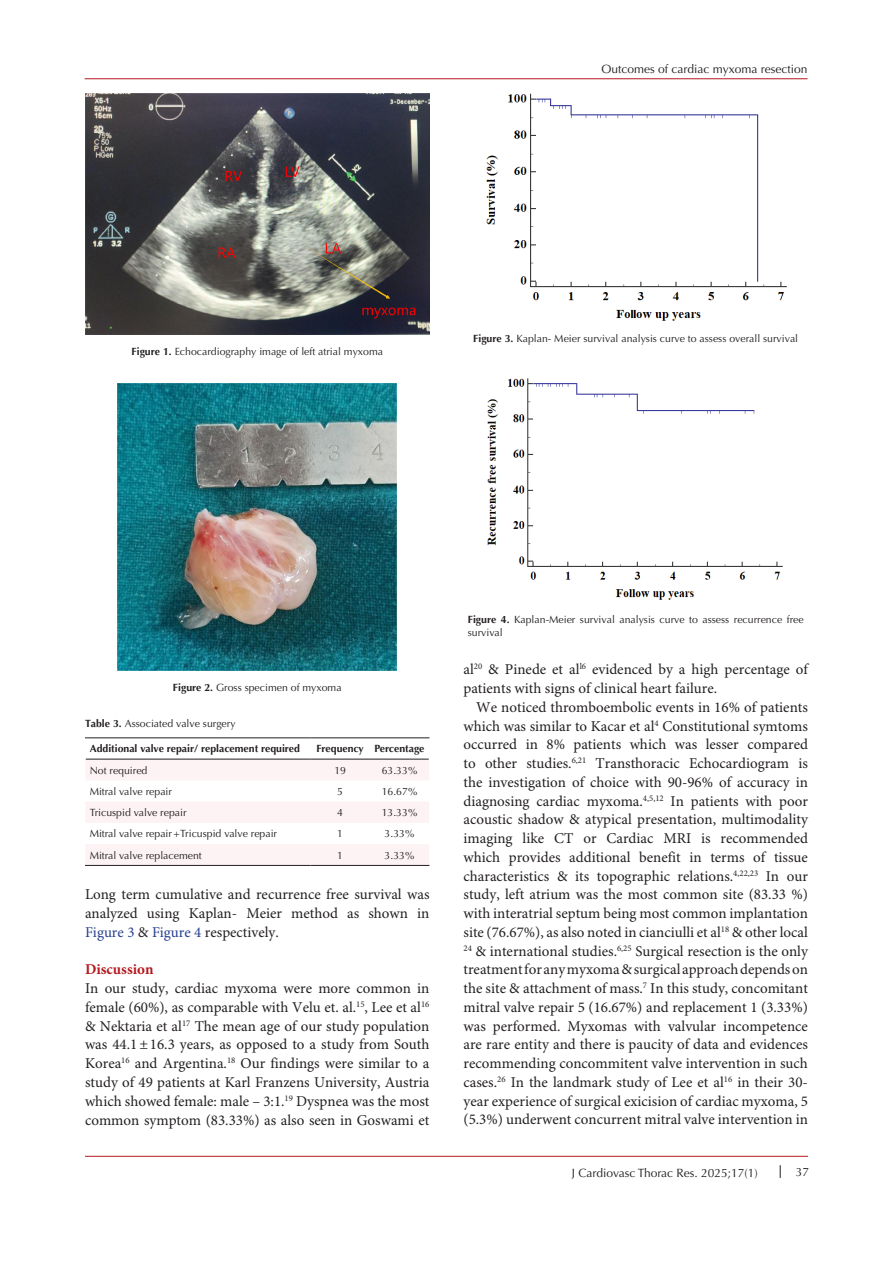
<style>
.page{position:relative;width:893px;height:1263px;background:#fff}
.page>*{position:absolute;margin:0;border:0;box-sizing:border-box;transform-origin:0 0}
.t1{font:15px/18.8px "Minion Pro";color:#231f20;text-align:justify}
.t2{font:700 15px "Minion Pro";color:#b4191e}
.t3{font:12px "Optima LT Std";color:#231f20}
.t4{font:10.5px/13.5px "Optima LT Std";color:#231f20}
.t5{font:700 10.5px "Optima LT Std";color:#231f20}
.s1{font-weight:700}
.s2{color:#253f8e}
</style>
<div class="page">
<hr style="left:85px;top:78px;width:722px;height:1px;background:#b4191e">
<hr style="left:85px;top:1156px;width:723px;height:1px;background:#b4191e">
<svg style="left:780px;top:1165px;width:1px;height:13px"></svg>
<svg style="left:85px;top:759px;width:344px;height:106px"></svg>
<hr style="left:85px;top:737px;width:225px;height:1px;background:#231f20">
<hr style="left:310px;top:737px;width:60px;height:1px;background:#231f20">
<hr style="left:370px;top:737px;width:59px;height:1px;background:#231f20">
<hr style="left:86px;top:759px;width:224px;height:1px;background:#231f20">
<hr style="left:310px;top:759px;width:60px;height:1px;background:#231f20">
<hr style="left:370px;top:759px;width:59px;height:1px;background:#231f20">
<hr style="left:85px;top:865px;width:225px;height:1px;background:#231f20">
<hr style="left:310px;top:865px;width:60px;height:1px;background:#231f20">
<hr style="left:370px;top:865px;width:59px;height:1px;background:#231f20">
<img style="left:85px;top:94px;width:345px;height:241px">
<img style="left:118px;top:384px;width:279px;height:287px">
<img style="left:486px;top:94px;width:300px;height:227px">
<img style="left:487px;top:378px;width:296px;height:222px">
<p class="t3" style="left:602px;top:62px;width:207px">Outcomes of cardiac myxoma resection</p>
<p class="t4" style="left:132px;top:345px;width:253px"><span class="s1">Figure 1.</span> Echocardiography image of left atrial myxoma</p>
<p class="t4" style="left:473px;top:332px;width:327px"><span class="s1">Figure 3.</span> Kaplan- Meier survival analysis curve to assess overall survival</p>
<p class="t4" style="left:173px;top:681px;width:170px"><span class="s1">Figure 2.</span> Gross specimen of myxoma</p>
<p class="t4" style="left:85px;top:717px;width:152px"><span class="s1">Table 3.</span> Associated valve surgery</p>
<p class="t5" style="left:90px;top:743px;width:212px">Additional valve repair/ replacement required</p>
<p class="t5" style="left:317px;top:743px;width:49px">Frequency</p>
<p class="t5" style="left:375px;top:743px;width:51px">Percentage</p>
<p class="t4" style="left:90px;top:763px;width:59px">Not required</p>
<p class="t4" style="left:334px;top:763px;width:13px">19</p>
<p class="t4" style="left:382px;top:763px;width:37px">63.33%</p>
<p class="t4" style="left:90px;top:785px;width:84px">Mitral valve repair</p>
<p class="t4" style="left:337px;top:785px;width:7px">5</p>
<p class="t4" style="left:382px;top:785px;width:37px">16.67%</p>
<p class="t4" style="left:90px;top:806px;width:98px">Tricuspid valve repair</p>
<p class="t4" style="left:337px;top:806px;width:7px">4</p>
<p class="t4" style="left:382px;top:806px;width:37px">13.33%</p>
<p class="t4" style="left:90px;top:827px;width:189px">Mitral valve repair+Tricuspid valve repair</p>
<p class="t4" style="left:337px;top:827px;width:7px">1</p>
<p class="t4" style="left:385px;top:827px;width:31px">3.33%</p>
<p class="t4" style="left:90px;top:848px;width:114px">Mitral valve replacement</p>
<p class="t4" style="left:337px;top:848px;width:7px">1</p>
<p class="t4" style="left:385px;top:848px;width:31px">3.33%</p>
<p class="t1" style="left:85px;top:886px;width:346px">Long term cumulative and recurrence free survival was analyzed using Kaplan- Meier method as shown in <span class="s2">Figure 3</span> &amp; <span class="s2">Figure 4</span> respectively.</p>
<p class="t2" style="left:85px;top:959px;width:70px">Discussion</p>
<p class="t1" style="left:85px;top:980px;width:346px">In our study, cardiac myxoma were more common in female (60%), as comparable with Velu et. al.<sup>15</sup>, Lee et al<sup>16 </sup>&amp; Nektaria et al<sup>17</sup> The mean age of our study population was 44.1±16.3 years, as opposed to a study from South Korea<sup>16</sup> and Argentina.<sup>18</sup> Our findings were similar to a study of 49 patients at Karl Franzens University, Austria which showed female: male – 3:1.<sup>19</sup> Dyspnea was the most common symptom (83.33%) as also seen in Goswami et</p>
<p class="t4" style="left:468px;top:613px;width:337px"><span class="s1">Figure 4.</span> Kaplan-Meier survival analysis curve to assess recurrence free survival</p>
<p class="t1" style="left:463px;top:661px;width:346px">al<sup>20</sup> &amp; Pinede et al<sup>l6</sup> evidenced by a high percentage of patients with signs of clinical heart failure.</p>
<p class="t1" style="left:463px;top:698px;width:346px;text-indent:13px">We noticed thromboembolic events in 16% of patients which was similar to Kacar et al<sup>4</sup> Constitutional symtoms occurred in 8% patients which was lesser compared to other studies.<sup>6,21</sup> Transthoracic Echocardiogram is the investigation of choice with 90-96% of accuracy in diagnosing cardiac myxoma.<sup>4,5,12</sup> In patients with poor acoustic shadow &amp; atypical presentation, multimodality imaging like CT or Cardiac MRI is recommended which provides additional benefit in terms of tissue characteristics &amp; its topographic relations.<sup>4,22,23</sup> In our study, left atrium was the most common site (83.33 %) with interatrial septum being most common implantation site (76.67%), as also noted in cianciulli et al<sup>18</sup> &amp; other local <sup>24</sup> &amp; international studies.<sup>6,25</sup> Surgical resection is the only treatment for any myxoma &amp; surgical approach depends on the site &amp; attachment of mass.<sup>7</sup> In this study, concomitant mitral valve repair 5 (16.67%) and replacement 1 (3.33%) was performed. Myxomas with valvular incompetence are rare entity and there is paucity of data and evidences recommending concommitent valve intervention in such cases.<sup>26</sup> In the landmark study of Lee et al<sup>16</sup> in their 30- year experience of surgical exicision of cardiac myxoma, 5 (5.3%) underwent concurrent mitral valve intervention in</p>
<p class="t3" style="left:572px;top:1165px;width:188px">J Cardiovasc Thorac Res. 2025;17(1)</p>
<p class="t3" style="left:796px;top:1165px;width:15px">37</p>
</div>
